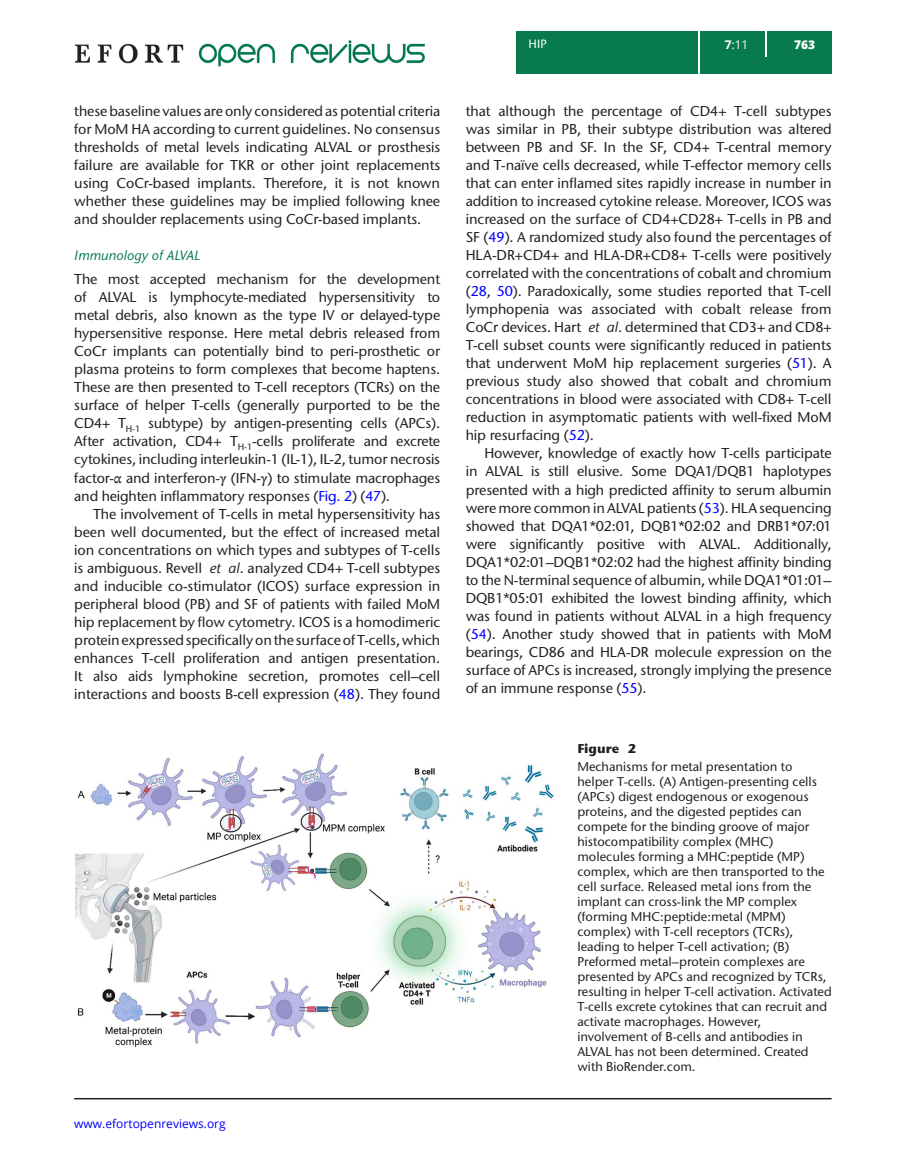
<style>
.page{position:relative;width:906px;height:1170px;background:#fff}
.page>*{position:absolute;margin:0;border:0;box-sizing:border-box;transform-origin:0 0}
.TXI{font:500 14.25px/18px "Stone Sans ITC Std";letter-spacing:-.01em;color:#231f20;text-align:justify}
.TXT{font:500 14.25px/18px "Stone Sans ITC Std";letter-spacing:-.01em;color:#231f20;text-align:justify}
.t1{font:italic 500 13.5px "Stone Sans ITC Std";color:#077a4e}
.FC{font:500 12.75px/15px "Stone Sans ITC Std";color:#231f20}
.FC-2{font:700 12.75px "Stone Sans ITC Std";color:#231f20}
.t2{font:12px "Open Sans";color:#00f}
.t3{font:12px "Open Sans";color:#fff}
.t4{font:500 12px "Stone Sans ITC Std";color:#fff}
.t5{font:800 12px "Open Sans";color:#fff}
.s1{font-family:"STIX Two Text"}
.s2{color:#00f}
.s3{font-style:italic}
.s4{font-weight:700}
</style>
<div class="page">
<hr style="left:74px;top:1097px;width:757px;height:2px;background:#231f20">
<img style="left:74px;top:40px;width:351px;height:26px">
<div style="left:516px;top:31px;width:315px;height:43px;background:#077a4e"></div>
<hr style="left:698px;top:31px;width:2px;height:43px;background:#fff">
<svg style="left:765px;top:31px;width:1px;height:26px"></svg>
<img style="left:75px;top:753px;width:479px;height:294px">
<p class="TXI" style="left:74px;top:102px;width:367px">these baseline values are only considered as potential criteria for MoM HA according to current guidelines. No consensus thresholds of metal levels indicating ALVAL or prosthesis failure are available for TKR or other joint replacements using CoCr-based implants. Therefore, it is not known whether these guidelines may be implied following knee and shoulder replacements using CoCr-based implants.</p>
<h2 class="t1" style="left:74px;top:247px;width:127px">Immunology of ALVAL</h2>
<p class="TXT" style="left:74px;top:270px;width:367px">The most accepted mechanism for the development of ALVAL is lymphocyte-mediated hypersensitivity to metal debris, also known as the type IV or delayed-type hypersensitive response. Here metal debris released from CoCr implants can potentially bind to peri-prosthetic or plasma proteins to form complexes that become haptens.<br>These are then presented to T-cell receptors (TCRs) on the surface of helper T-cells (generally purported to be the CD4+ T<sub>H-1</sub> subtype) by antigen-presenting cells (APCs).<br>After activation, CD4+ T<sub>H-1</sub>-cells proliferate and excrete cytokines, including interleukin-1 (IL-1), IL-2, tumor necrosis factor-<span class="s1">α</span> and interferon-<span class="s1">γ</span> (IFN-<span class="s1">γ</span>) to stimulate macrophages and heighten inflammatory responses (<span class="s2">Fig. 2</span>) (<span class="s2">47</span>).</p>
<p class="TXI" style="left:74px;top:504px;width:367px;text-indent:19px">The involvement of T-cells in metal hypersensitivity has been well documented, but the effect of increased metal ion concentrations on which types and subtypes of T-cells is ambiguous. Revell <span class="s3">et al</span>. analyzed CD4+ T-cell subtypes and inducible co-stimulator (ICOS) surface expression in peripheral blood (PB) and SF of patients with failed MoM hip replacement by flow cytometry. ICOS is a homodimeric protein expressed specifically on the surface of T-cells, which enhances T-cell proliferation and antigen presentation.<br>It also aids lymphokine secretion, promotes cell–cell interactions and boosts B-cell expression (<span class="s2">48</span>). They found</p>
<p class="t2" style="left:74px;top:1115px;width:153px">www.efortopenreviews.org</p>
<p class="t4" style="left:528px;top:37px;width:20px">HIP</p>
<p class="t3" style="left:724px;top:36px;width:25px"><span class="s4">7</span>:11</p>
<p class="t5" style="left:794px;top:35px;width:23px">763</p>
<p class="TXI" style="left:466px;top:102px;width:367px">that although the percentage of CD4+ T-cell subtypes was similar in PB, their subtype distribution was altered between PB and SF. In the SF, CD4+ T-central memory and T-naïve cells decreased, while T-effector memory cells that can enter inflamed sites rapidly increase in number in addition to increased cytokine release. Moreover, ICOS was increased on the surface of CD4+CD28+ T-cells in PB and SF (<span class="s2">49</span>). A randomized study also found the percentages of HLA-DR+CD4+ and HLA-DR+CD8+ T-cells were positively correlated with the concentrations of cobalt and chromium (<span class="s2">28</span>, <span class="s2">50</span>). Paradoxically, some studies reported that T-cell lymphopenia was associated with cobalt release from CoCr devices. Hart <span class="s3">et al</span>. determined that CD3+ and CD8+ T-cell subset counts were significantly reduced in patients that underwent MoM hip replacement surgeries (<span class="s2">51</span>). A previous study also showed that cobalt and chromium concentrations in blood were associated with CD8+ T-cell reduction in asymptomatic patients with well-fixed MoM hip resurfacing (<span class="s2">52</span>).</p>
<p class="TXI" style="left:466px;top:444px;width:367px;text-indent:19px">However, knowledge of exactly how T-cells participate in ALVAL is still elusive. Some DQA1/DQB1 haplotypes presented with a high predicted affinity to serum albumin were more common in ALVAL patients (<span class="s2">53</span>). HLA sequencing showed that DQA1*02:01, DQB1*02:02 and DRB1*07:01 were significantly positive with ALVAL. Additionally, DQA1*02:01–DQB1*02:02 had the highest affinity binding to the N-terminal sequence of albumin, while DQA1*01:01– DQB1*05:01 exhibited the lowest binding affinity, which was found in patients without ALVAL in a high frequency (<span class="s2">54</span>). Another study showed that in patients with MoM bearings, CD86 and HLA-DR molecule expression on the surface of APCs is increased, strongly implying the presence of an immune response (<span class="s2">55</span>).</p>
<p class="FC-2" style="left:577px;top:739px;width:61px">Figure 2</p>
<p class="FC" style="left:577px;top:758px;width:256px">Mechanisms for metal presentation to helper T-cells. (A) Antigen-presenting cells (APCs) digest endogenous or exogenous proteins, and the digested peptides can compete for the binding groove of major histocompatibility complex (MHC) molecules forming a MHC:peptide (MP) complex, which are then transported to the cell surface. Released metal ions from the implant can cross-link the MP complex (forming MHC:peptide:metal (MPM) complex) with T-cell receptors (TCRs), leading to helper T-cell activation; (B)<br>Preformed metal–protein complexes are presented by APCs and recognized by TCRs, resulting in helper T-cell activation. Activated T-cells excrete cytokines that can recruit and activate macrophages. However, involvement of B-cells and antibodies in ALVAL has not been determined. Created with BioRender.com.</p>
</div>
